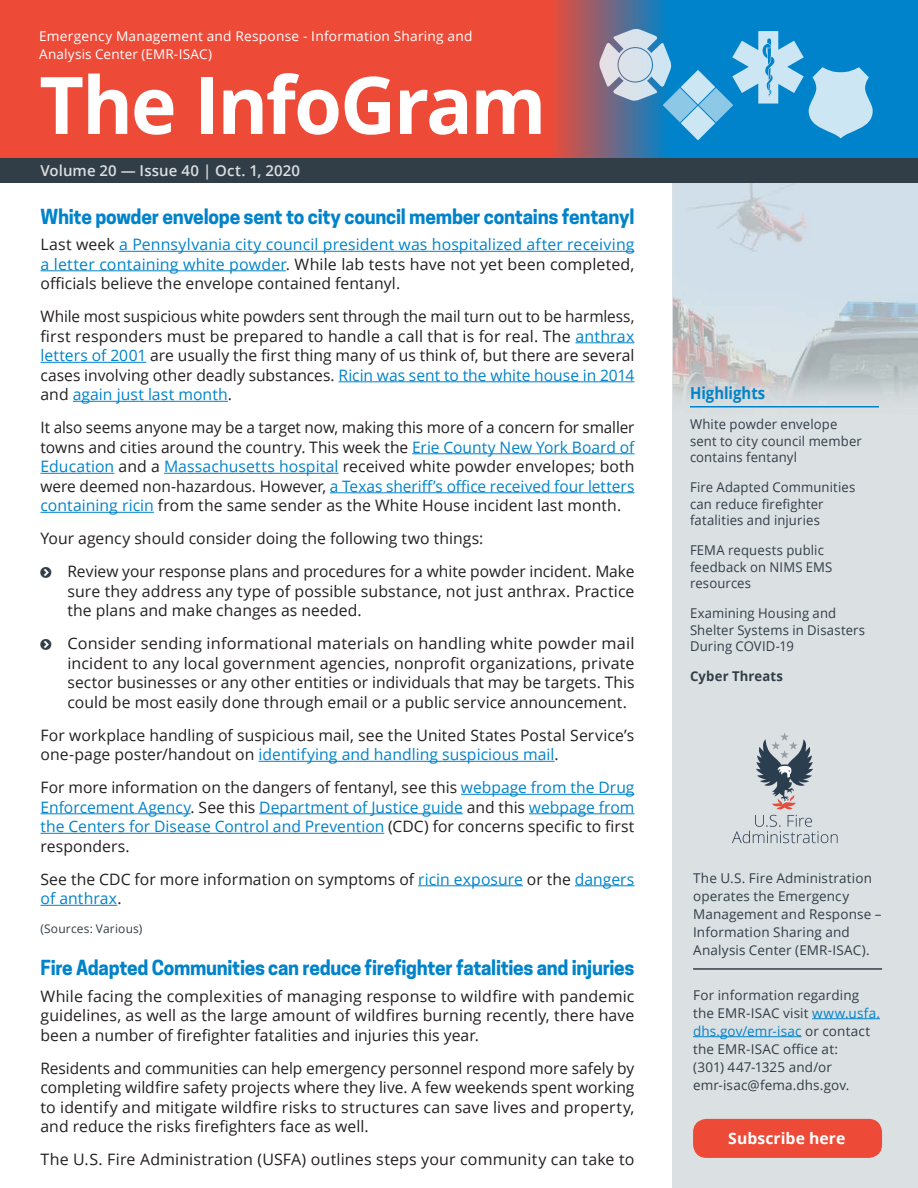
<style>
.page{position:relative;width:918px;height:1188px;background:#fff}
.page>*{position:absolute;margin:0;border:0;box-sizing:border-box;transform-origin:0 0}
.t1{font:700 79.5px "Open Sans";letter-spacing:-.03em;color:#fff}
.Subhead{font:700 19.5px "Cooper Hewitt";letter-spacing:-.015em;color:#0083ca}
.Highlights_Heading{font:700 16.5px "Open Sans";letter-spacing:.005em;color:#0083ca;scale:.9 1}
.t2{font:15.75px/19.5px "Open Sans";letter-spacing:.005em;color:#231f20;text-align:justify}
.t3{font:15.75px/19.5px "Open Sans";letter-spacing:.005em;color:#0083ca;text-align:justify}
.t4{font:700 15.75px "Open Sans";letter-spacing:.005em;color:#fff}
.Volume_Issue_Number{font:600 15px "Open Sans";letter-spacing:.01em;color:#dbdfe2}
.t5{font:13.5px/18px "Open Sans";letter-spacing:.01em;color:#313e48}
.Subtitle{font:13.5px/18px "Open Sans";letter-spacing:.015em;color:#fff}
.t6{font:700 13.5px "Open Sans";letter-spacing:.015em;color:#313e48}
.t7{font:12px "Open Sans";letter-spacing:.015em;color:#313e48}
.s1{color:#231f20}
.s2{color:#0083ca}
</style>
<div class="page">
<img style="left:673px;top:183px;width:245px;height:1005px">
<div style="left:0;top:0;width:918px;height:158px;background:#ed4b38"></div>
<svg style="left:555px;top:0;width:363px;height:158px;background:#3875a7"></svg>
<svg style="left:599px;top:29px;width:274px;height:111px;background:#5aa6d2"></svg>
<svg style="left:732px;top:732px;width:106px;height:111px;background:#bfc5ca"></svg>
<hr style="left:693px;top:968px;width:189px;height:2px;background:#313e48">
<hr style="left:812px;top:1018px;width:68px;height:1px;background:#0083ca">
<hr style="left:693px;top:1036px;width:109px;height:1px;background:#0083ca">
<div style="left:693px;top:1119px;width:189px;height:39px;background:#ed4b38;border-radius:14px"></div>
<div style="left:0;top:158px;width:918px;height:25px;background:#313e48"></div>
<hr style="left:690px;top:406px;width:189px;height:2px;background:#0083ca">
<hr style="left:119px;top:251px;width:515px;height:1px;background:#0083ca">
<hr style="left:40px;top:270px;width:246px;height:1px;background:#0083ca">
<hr style="left:575px;top:342px;width:59px;height:1px;background:#0083ca">
<hr style="left:40px;top:362px;width:106px;height:1px;background:#0083ca">
<hr style="left:339px;top:381px;width:296px;height:1px;background:#0083ca">
<hr style="left:73px;top:401px;width:155px;height:1px;background:#0083ca">
<hr style="left:412px;top:453px;width:223px;height:1px;background:#0083ca">
<hr style="left:40px;top:473px;width:74px;height:1px;background:#0083ca">
<hr style="left:164px;top:473px;width:175px;height:1px;background:#0083ca">
<hr style="left:330px;top:492px;width:305px;height:1px;background:#0083ca">
<hr style="left:40px;top:512px;width:114px;height:1px;background:#0083ca">
<hr style="left:258px;top:761px;width:297px;height:1px;background:#0083ca">
<hr style="left:461px;top:794px;width:174px;height:1px;background:#0083ca">
<hr style="left:40px;top:813px;width:151px;height:1px;background:#0083ca">
<hr style="left:259px;top:813px;width:204px;height:1px;background:#0083ca">
<hr style="left:529px;top:813px;width:105px;height:1px;background:#0083ca">
<hr style="left:40px;top:833px;width:344px;height:1px;background:#0083ca">
<hr style="left:418px;top:885px;width:105px;height:1px;background:#0083ca">
<hr style="left:575px;top:885px;width:60px;height:1px;background:#0083ca">
<hr style="left:40px;top:905px;width:77px;height:1px;background:#0083ca">
<h1 class="Subtitle" style="left:39px;top:26px;width:435px">Emergency Management and Response - Information Sharing and<br>Analysis Center (EMR-ISAC)</h1>
<p class="t1" style="left:39px;top:49px;width:509px">The InfoGram</p>
<p class="Volume_Issue_Number" style="left:40px;top:160px;width:261px">Volume 20 — Issue 40 | Oct. 1, 2020</p>
<h1 class="Subhead" style="left:40px;top:205px;width:595px">White powder envelope sent to city council member contains fentanyl</h1>
<p class="t3" style="left:40px;top:234px;width:596px"><span class="s1">Last week</span> a Pennsylvania city council president was hospitalized after receiving</p>
<p class="t2" style="left:40px;top:254px;width:596px"><span class="s2">a letter containing white powder</span>. While lab tests have not yet been completed, officials believe the envelope contained fentanyl.</p>
<p class="t2" style="left:40px;top:306px;width:596px">While most suspicious white powders sent through the mail turn out to be harmless, first responders must be prepared to handle a call that is for real. The <span class="s2">anthrax letters of 2001</span> are usually the first thing many of us think of, but there are several cases involving other deadly substances. <span class="s2">Ricin was sent to the white house in 2014 </span>and <span class="s2">again just last month</span>.</p>
<p class="t2" style="left:40px;top:417px;width:596px">It also seems anyone may be a target now, making this more of a concern for smaller towns and cities around the country. This week the <span class="s2">Erie County New York Board of Education</span> and a <span class="s2">Massachusetts hospital</span> received white powder envelopes; both were deemed non-hazardous. However, <span class="s2">a Texas sheriff’s office received four letters containing ricin</span> from the same sender as the White House incident last month.</p>
<p class="t2" style="left:40px;top:528px;width:444px">Your agency should consider doing the following two things:</p>
<p class="t2" style="left:68px;top:561px;width:569px">Review your response plans and procedures for a white powder incident. Make sure they address any type of possible substance, not just anthrax. Practice the plans and make changes as needed.</p>
<p class="t2" style="left:68px;top:633px;width:569px">Consider sending informational materials on handling white powder mail incident to any local government agencies, nonprofit organizations, private sector businesses or any other entities or individuals that may be targets. This could be most easily done through email or a public service announcement.</p>
<p class="t2" style="left:40px;top:725px;width:596px">For workplace handling of suspicious mail, see the United States Postal Service’s one-page poster/handout on <span class="s2">identifying and handling suspicious mail</span>.</p>
<p class="t3" style="left:40px;top:777px;width:596px"><span class="s1">For more information on the dangers of fentanyl, see this</span> webpage from the Drug Enforcement Agency<span class="s1">. See this</span> Department of Justice guide <span class="s1">and this</span> webpage from the Centers for Disease Control and Prevention <span class="s1">(CDC) for concerns specific to first responders.</span></p>
<p class="t2" style="left:40px;top:869px;width:595px">See the CDC for more information on symptoms of <span class="s2">ricin exposure</span> or the <span class="s2">dangers of anthrax</span>.</p>
<p class="t7" style="left:40px;top:920px;width:103px">(Sources: Various)</p>
<h1 class="Subhead" style="left:40px;top:956px;width:595px">Fire Adapted Communities can reduce firefighter fatalities and injuries</h1>
<p class="t2" style="left:40px;top:986px;width:596px">While facing the complexities of managing response to wildfire with pandemic guidelines, as well as the large amount of wildfires burning recently, there have been a number of firefighter fatalities and injuries this year.</p>
<p class="t2" style="left:40px;top:1058px;width:596px">Residents and communities can help emergency personnel respond more safely by completing wildfire safety projects where they live. A few weekends spent working to identify and mitigate wildfire risks to structures can save lives and property, and reduce the risks firefighters face as well.</p>
<p class="t2" style="left:40px;top:1149px;width:595px">The U.S. Fire Administration (USFA) outlines steps your community can take to</p>
<p class="Highlights_Heading" style="left:690px;top:382px;width:85px">Highlights</p>
<p class="t5" style="left:690px;top:416px;width:173px;line-height:16.5px">White powder envelope sent to city council member contains fentanyl</p>
<p class="t5" style="left:690px;top:479px;width:167px;line-height:16.5px">Fire Adapted Communities can reduce firefighter fatalities and injuries</p>
<p class="t5" style="left:690px;top:542px;width:144px;line-height:16.5px">FEMA requests public feedback on NIMS EMS resources</p>
<p class="t5" style="left:690px;top:605px;width:177px;line-height:16.5px">Examining Housing and<br>Shelter Systems in Disasters<br>During COVID-19</p>
<p class="t6" style="left:690px;top:667px;width:94px">Cyber Threats</p>
<p class="t5" style="left:693px;top:868px;width:190px">The U.S. Fire Administration operates the Emergency<br>Management and Response –<br>Information Sharing and<br>Analysis Center (EMR-ISAC).</p>
<p class="t5" style="left:693px;top:985px;width:188px">For information regarding the EMR-ISAC visit <span class="s2">www.usfa. dhs.gov/emr-isac</span> or contact the EMR-ISAC office at:<br>(301) 447-1325 and/or emr-isac@fema.dhs.gov.</p>
<p class="t4" style="left:728px;top:1128px;width:119px">Subscribe here</p>
</div>
